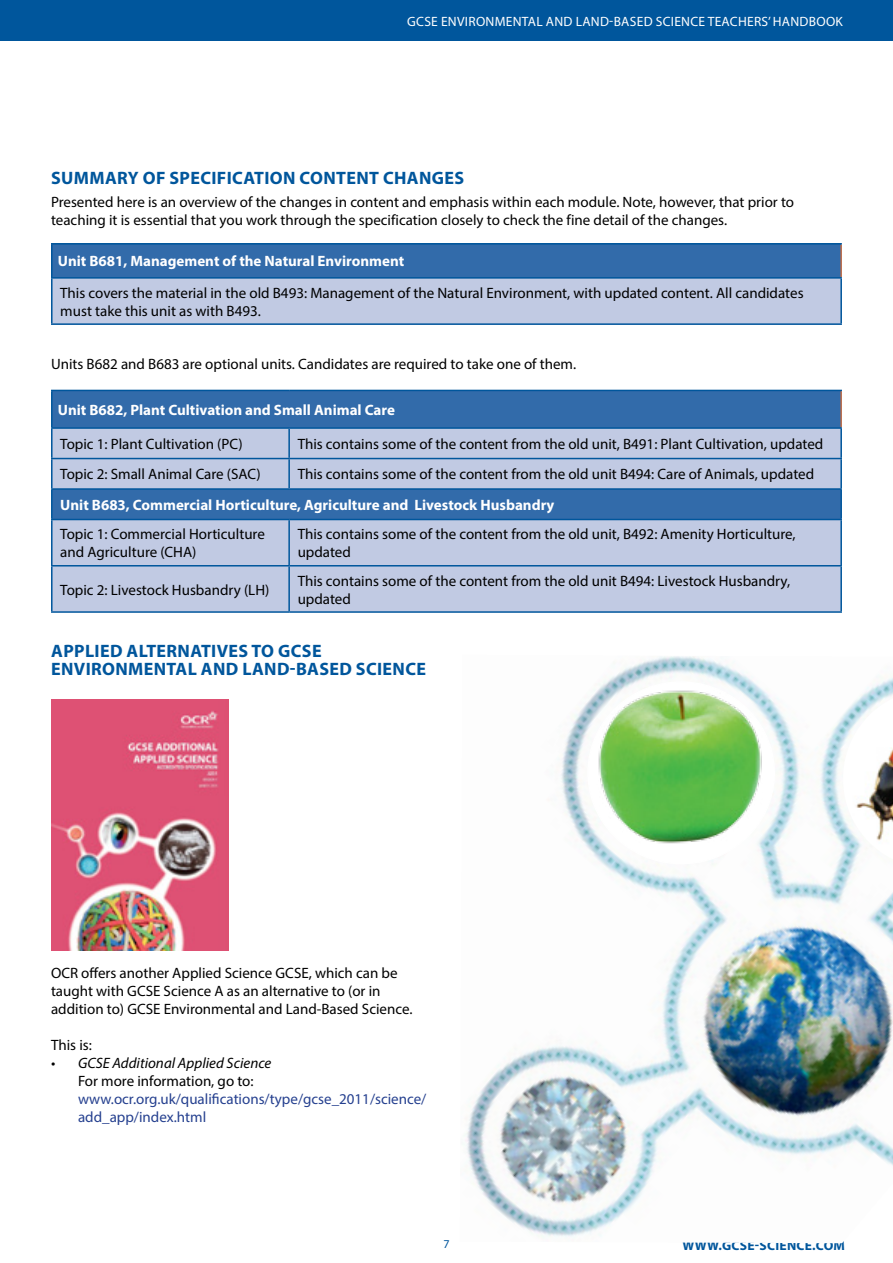
<style>
.page{position:relative;width:893px;height:1263px;background:#fff}
.page>*{position:absolute;margin:0;border:0;box-sizing:border-box;transform-origin:0 0}
.t1{font:700 18px/18px "Myriad Pro";letter-spacing:.02em;color:#00569c}
.t2{font:15px/18px "Myriad Pro";color:#000}
.t3{font:700 15px "Myriad Pro";color:#fff}
.t4{font:15px/18px "Myriad Pro";color:#25408f}
.t5{font:italic 15px "Myriad Pro";color:#000}
.t6{font:13.5px "Myriad Pro";letter-spacing:.02em;color:#fff}
.t7{font:700 13.5px "Myriad Pro";letter-spacing:.02em;color:#00569c}
.t8{font:12px "Myriad Pro";color:#00569c}
</style>
<div class="page">
<div style="left:0;top:0;width:893px;height:40px;background:#00569c"></div>
<img style="left:463px;top:656px;width:430px;height:582px">
<div style="left:52px;top:244px;width:789px;height:34px;background:#326baa"></div>
<div style="left:52px;top:278px;width:789px;height:46px;background:#c1cae3"></div>
<hr style="left:840px;top:245px;width:2px;height:32px;background:#bd6f4e">
<hr style="left:51px;top:243px;width:791px;height:2px;background:#00569c">
<hr style="left:51px;top:245px;width:2px;height:32px;background:#00569c">
<hr style="left:51px;top:277px;width:791px;height:2px;background:#00569c">
<hr style="left:51px;top:279px;width:2px;height:44px;background:#00569c">
<hr style="left:840px;top:279px;width:2px;height:44px;background:#00569c">
<hr style="left:51px;top:323px;width:791px;height:2px;background:#00569c">
<div style="left:53px;top:391px;width:787px;height:36px;background:#326baa"></div>
<svg style="left:53px;top:429px;width:787px;height:182px;background:#a8b9d9"></svg>
<hr style="left:840px;top:391px;width:2px;height:36px;background:#bd6f4e">
<hr style="left:51px;top:390px;width:238px;height:1px;background:#00569c">
<hr style="left:51px;top:391px;width:2px;height:36px;background:#00569c">
<hr style="left:289px;top:390px;width:553px;height:1px;background:#00569c">
<hr style="left:51px;top:427px;width:238px;height:2px;background:#00569c">
<hr style="left:289px;top:427px;width:553px;height:2px;background:#00569c">
<hr style="left:51px;top:429px;width:2px;height:29px;background:#00569c">
<hr style="left:288px;top:429px;width:2px;height:29px;background:#00569c">
<hr style="left:840px;top:429px;width:2px;height:29px;background:#00569c">
<hr style="left:51px;top:458px;width:238px;height:1px;background:#00569c">
<hr style="left:51px;top:459px;width:2px;height:29px;background:#00569c">
<hr style="left:289px;top:458px;width:553px;height:1px;background:#00569c">
<hr style="left:288px;top:459px;width:2px;height:29px;background:#00569c">
<hr style="left:840px;top:459px;width:2px;height:29px;background:#00569c">
<hr style="left:51px;top:488px;width:238px;height:2px;background:#00569c">
<hr style="left:51px;top:490px;width:2px;height:29px;background:#00569c">
<hr style="left:289px;top:488px;width:553px;height:2px;background:#00569c">
<hr style="left:840px;top:490px;width:2px;height:29px;background:#00569c">
<hr style="left:51px;top:519px;width:238px;height:1px;background:#00569c">
<hr style="left:51px;top:520px;width:2px;height:45px;background:#00569c">
<hr style="left:289px;top:519px;width:553px;height:1px;background:#00569c">
<hr style="left:288px;top:520px;width:2px;height:45px;background:#00569c">
<hr style="left:840px;top:520px;width:2px;height:45px;background:#00569c">
<hr style="left:51px;top:565px;width:238px;height:1px;background:#00569c">
<hr style="left:51px;top:566px;width:2px;height:45px;background:#00569c">
<hr style="left:289px;top:565px;width:553px;height:1px;background:#00569c">
<hr style="left:288px;top:566px;width:2px;height:45px;background:#00569c">
<hr style="left:840px;top:566px;width:2px;height:45px;background:#00569c">
<hr style="left:51px;top:611px;width:238px;height:2px;background:#00569c">
<hr style="left:289px;top:611px;width:553px;height:2px;background:#00569c">
<img style="left:51px;top:699px;width:178px;height:251px">
<svg style="left:586px;top:680px;width:190px;height:185px"></svg>
<img style="left:585px;top:677px;width:190px;height:178px">
<img style="left:843px;top:698px;width:50px;height:161px">
<p class="t6" style="left:407px;top:13px;width:385px">GCSE environmental and land-based science TEACHERS’ HANDBOO</p>
<p class="t6" style="left:836px;top:13px;width:9px">K</p>
<p class="t1" style="left:51px;top:169px;width:25px">SUMM</p>
<p class="t1" style="left:105px;top:169px;width:361px">ARY OF SPECIFICATION CONTENT CHANGES</p>
<p class="t2" style="left:51px;top:192px;width:745px">Presented here is an overview of the changes in content and emphasis within each module. Note, however, that prior to teaching it is essential that you work through the specification closely to check the fine detail of the changes.</p>
<p class="t3" style="left:58px;top:252px;width:348px">Unit B681, Management of the Natural Environment</p>
<p class="t2" style="left:60px;top:283px;width:745px">This covers the material in the old B493: Management of the Natural Environment, with updated content. All candidates must take this unit as with B493.</p>
<p class="t2" style="left:51px;top:354px;width:527px">Units B682 and B683 are optional units. Candidates are required to take one of them.</p>
<p class="t3" style="left:58px;top:400px;width:339px">Unit B682, Plant Cultivation and Small Animal Care</p>
<p class="t2" style="left:60px;top:435px;width:184px">Topic 1: Plant Cultivation (PC)</p>
<p class="t2" style="left:298px;top:435px;width:527px">This contains some of the content from the old unit, B491: Plant Cultivation, updated</p>
<p class="t2" style="left:60px;top:465px;width:202px">Topic 2: Small Animal Care (SAC)</p>
<p class="t2" style="left:298px;top:465px;width:518px">This contains some of the content from the old unit B494: Care of Animals, updated</p>
<p class="t3" style="left:60px;top:495px;width:496px">Unit B683, Commercial Horticulture, Agriculture and Livestock Husbandry</p>
<p class="t2" style="left:60px;top:525px;width:206px">Topic 1: Commercial Horticulture and Agriculture (CHA)</p>
<p class="t2" style="left:298px;top:525px;width:499px">This contains some of the content from the old unit, B492: Amenity Horticulture, updated</p>
<p class="t2" style="left:60px;top:580px;width:211px">Topic 2: Livestock Husbandry (LH)</p>
<p class="t2" style="left:298px;top:571px;width:494px">This contains some of the content from the old unit B494: Livestock Husbandry, updated</p>
<p class="t1" style="left:51px;top:641px;width:376px;text-indent:160px">ives to GCSE<br>ENVI RONMENTAL AND LAND-BASED SCIENCE</p>
<p class="t1" style="left:51px;top:641px;width:87px">Applied alternat</p>
<p class="t2" style="left:51px;top:964px;width:363px">OCR offers another Applied Science GCSE, which can be taught with GCSE Science A as an alternative to (or in addition to) GCSE Environmental and Land-Based Science.</p>
<p class="t2" style="left:51px;top:1036px;width:42px">This is:</p>
<p class="t5" style="left:51px;top:1054px;width:222px">• GCSE Additional Applied Science</p>
<p class="t2" style="left:78px;top:1072px;width:177px">For more information, go to:</p>
<p class="t4" style="left:78px;top:1090px;width:350px">www.ocr.org.uk/qualifications/type/gcse_2011/science/ add_app/index.html</p>
<p class="t8" style="left:443px;top:1236px;width:8px">7</p>
<p class="t7" style="left:683px;top:1236px;width:106px">www.gcse-science</p>
<p class="t7" style="left:812px;top:1236px;width:34px">.com</p>
</div>
